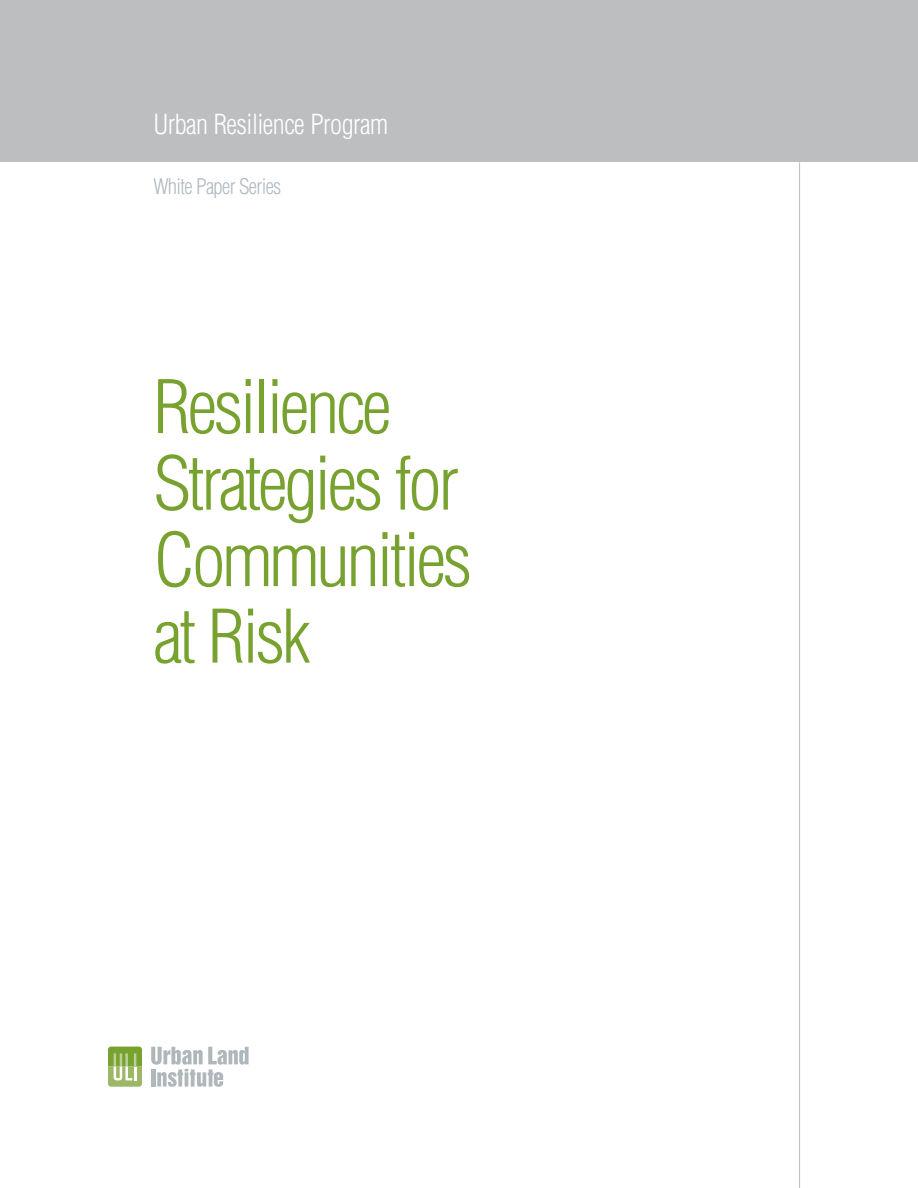
<style>
.page{position:relative;width:918px;height:1188px;background:#fff}
.page>*{position:absolute;margin:0;border:0;box-sizing:border-box;transform-origin:0 0}
.t1{font:300 condensed 72px/76.5px "Helvetica LT Std";letter-spacing:-.045em;color:#78a22f;scale:1.05 1}
.t2{font:300 condensed 27px "Helvetica LT Std";letter-spacing:-.02em;color:#fff}
.t3{font:300 condensed 21px "Helvetica LT Std";letter-spacing:-.03em;color:#b1bac0}
</style>
<div class="page">
<hr style="left:799px;top:162px;width:1px;height:1026px;background:#bcbec0">
<div style="left:0;top:0;width:918px;height:162px;background:#bcbec0"></div>
<svg style="left:151px;top:1047px;width:98px;height:40px"></svg>
<svg style="left:108px;top:1047px;width:34px;height:40px"></svg>
<p class="t2" style="left:153px;top:107px;width:236px">Urban Resilience Program</p>
<p class="t3" style="left:153px;top:173px;width:130px">White Paper Series</p>
<p class="t1" style="left:153px;top:368px;width:305px">Resilience<br>Strategies for<br>Communities at Risk</p>
</div>
